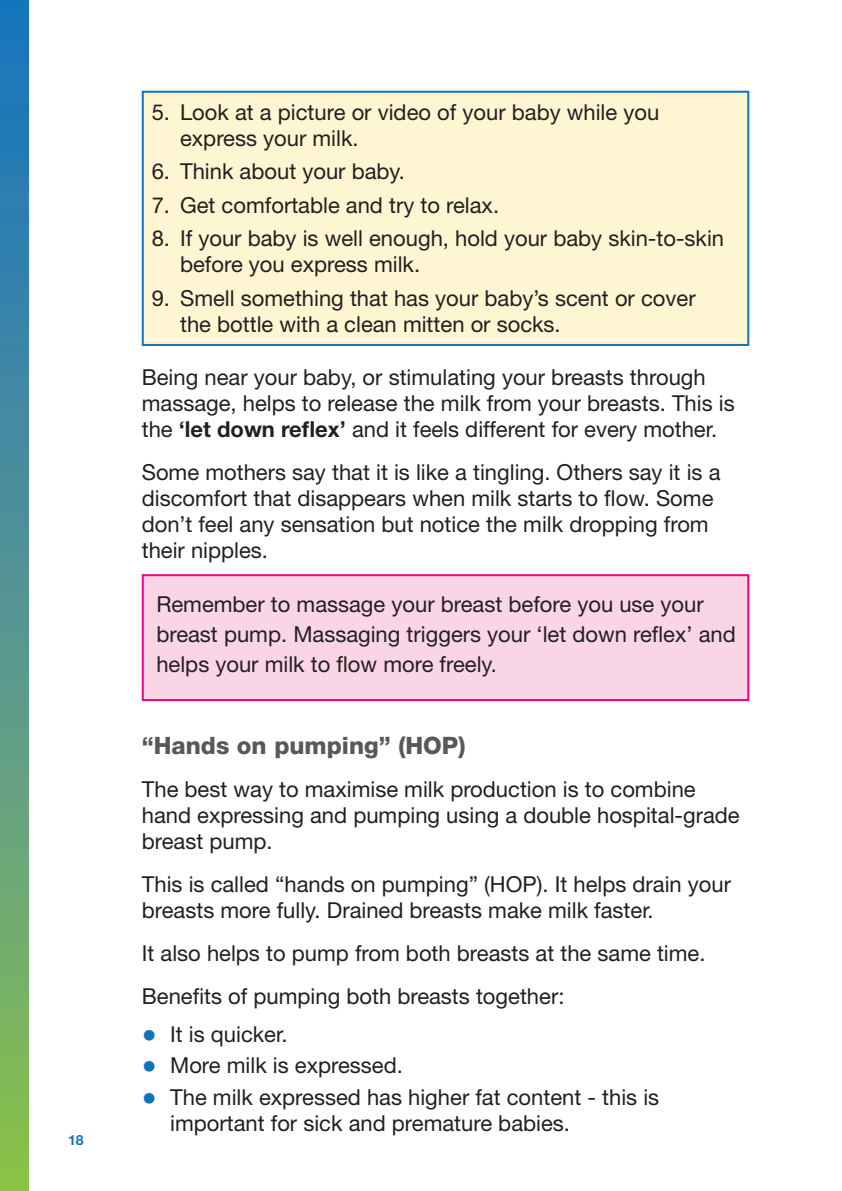
<style>
.page{position:relative;width:842px;height:1191px;background:#fff}
.page>*{position:absolute;margin:0;border:0;box-sizing:border-box;transform-origin:0 0}
.t1{font:800 24px "Helvetica Neue";color:#57585a}
.t2{font:22px/26px "Helvetica Neue";color:#231f20}
.t3{font:700 14px "Helvetica Neue";color:#1074bc}
.s1{font-weight:700}
.s2{font-weight:800;font-size:30px;color:#1074bc}
</style>
<div class="page">
<div style="left:0;top:0;width:28px;height:1191px;background:linear-gradient(to bottom,#1870c7,#8cbe53)"></div>
<div style="left:142px;top:91px;width:607px;height:255px;background:#fef5d2;border:2px solid #1074bc"></div>
<div style="left:142px;top:574px;width:607px;height:127px;background:#fad5e5;border:2px solid #ed028c"></div>
<p class="t3" style="left:68px;top:1131px;width:17px">18</p>
<p class="t2" style="left:180px;top:99px;width:481px;text-indent:-28px">5. Look at a picture or video of your baby while you express your milk.</p>
<p class="t2" style="left:152px;top:158px;width:255px">6. Think about your baby.</p>
<p class="t2" style="left:152px;top:192px;width:349px">7. Get comfortable and try to relax.</p>
<p class="t2" style="left:180px;top:225px;width:545px;text-indent:-28px">8. If your baby is well enough, hold your baby skin-to-skin before you express milk.</p>
<p class="t2" style="left:180px;top:284px;width:517px;text-indent:-28px">9. Smell something that has your baby’s scent or cover the bottle with a clean mitten or socks.</p>
<p class="t2" style="left:142px;top:364px;width:594px">Being near your baby, or stimulating your breasts through massage, helps to release the milk from your breasts. This is the <span class="s1">‘let down reflex’</span> and it feels different for every mother.</p>
<p class="t2" style="left:142px;top:459px;width:580px">Some mothers say that it is like a tingling. Others say it is a discomfort that disappears when milk starts to flow. Some don’t feel any sensation but notice the milk dropping from their nipples.</p>
<p class="t2" style="left:156px;top:588px;width:581px;line-height:30px">Remember to massage your breast before you use your breast pump. Massaging triggers your ‘let down reflex’ and helps your milk to flow more freely.</p>
<p class="t1" style="left:142px;top:731px;width:325px">“Hands on pumping” (HOP)</p>
<p class="t2" style="left:142px;top:776px;width:599px">The best way to maximise milk production is to combine hand expressing and pumping using a double hospital-grade breast pump.</p>
<p class="t2" style="left:142px;top:871px;width:591px">This is called “hands on pumping” (HOP). It helps drain your breasts more fully. Drained breasts make milk faster.</p>
<p class="t2" style="left:142px;top:940px;width:565px">It also helps to pump from both breasts at the same time.</p>
<p class="t2" style="left:142px;top:983px;width:424px">Benefits of pumping both breasts together:</p>
<p class="t2" style="left:142px;top:1020px;width:147px"><span class="s2">•</span> It is quicker.</p>
<p class="t2" style="left:142px;top:1052px;width:263px"><span class="s2">•</span> More milk is expressed.</p>
<p class="t2" style="left:170px;top:1084px;width:491px;text-indent:-28px"><span class="s2">•</span> The milk expressed has higher fat content - this is important for sick and premature babies.</p>
</div>
